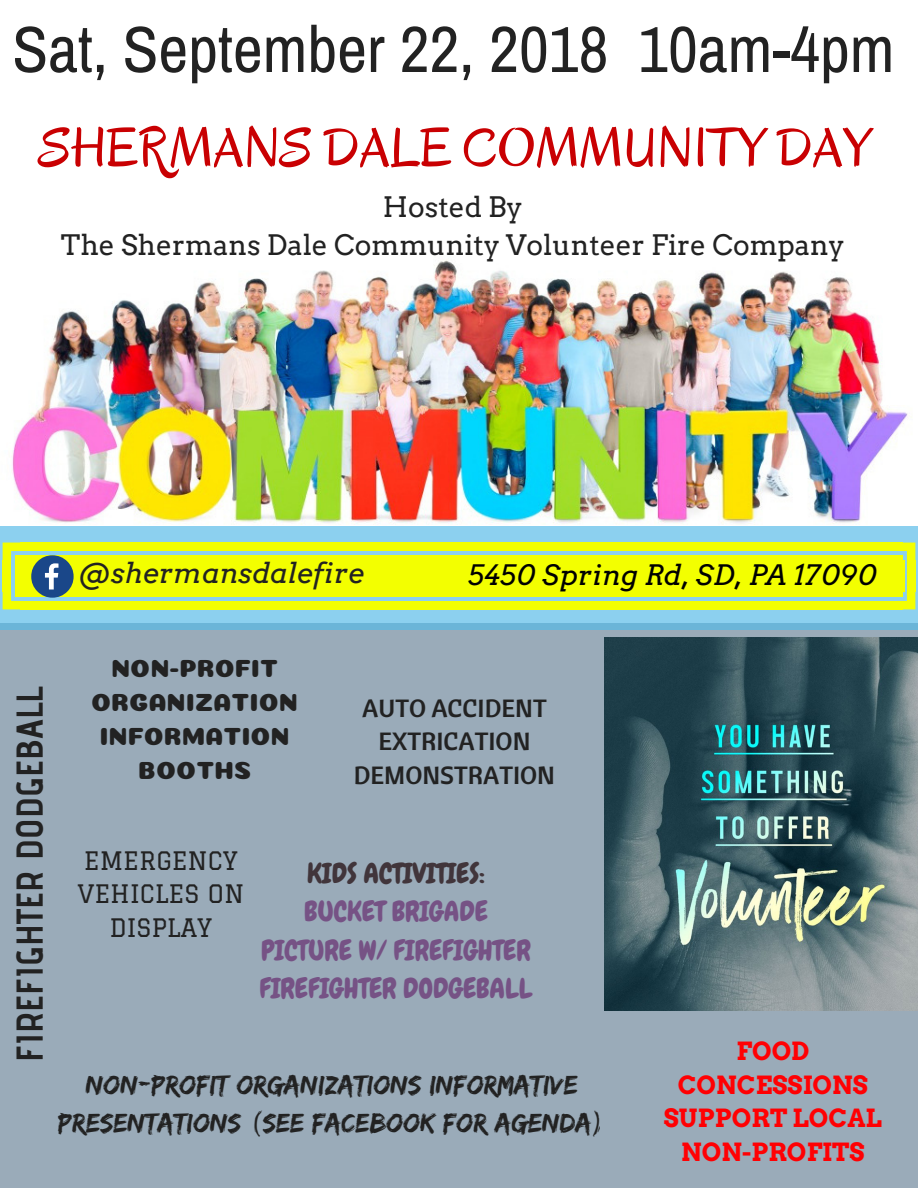
<style>
.page{position:relative;width:918px;height:1188px;background:#fff}
.page>*{position:absolute;margin:0;border:0;box-sizing:border-box;transform-origin:0 0}
.t1{font:65.4px "Archivo Narrow";color:#222}
.t2{font:55.95px "Oregano";color:#c90002}
.t3{font:700 37.35px "Advent Pro";color:#222}
.t4{font:28.05px/38.2px "Edo SZ";color:#222;text-align:center}
.t5{font:28.05px/38.2px "Chewy";color:#765285;text-align:center}
.t6{font:28.05px/38.2px "Arvo";color:#222;text-align:center}
.t7{font:italic 28.05px "Arvo";color:#000}
.t8{font:italic 28.05px "Arvo";color:#222}
.t9{font:28.05px "Chewy";color:#41353b}
.t10{font:24.9px/33.8px "Coiny";color:#222;text-align:center}
.t11{font:700 24.9px/33.8px "Arvo";color:#ff0003;text-align:center}
.t12{font:24.9px/33.8px "Cantora One";color:#222;text-align:center}
.t13{font:24.9px/33.8px "Graduate";color:#222;text-align:center}
</style>
<div class="page">
<div style="left:0;top:623px;width:918px;height:565px;background:#9aabb9"></div>
<img style="left:0;top:260px;width:918px;height:267px">
<svg style="left:5px;top:531px;width:909px;height:95px;background:#8ed0e0"></svg>
<svg style="left:914px;top:626px;width:4px;height:4px"></svg>
<svg style="left:0;top:531px;width:5px;height:95px"></svg>
<svg style="left:0;top:626px;width:4px;height:4px"></svg>
<svg style="left:914px;top:531px;width:4px;height:95px"></svg>
<hr style="left:4px;top:626px;width:910px;height:4px;background:#6bb5d8">
<svg style="left:914px;top:527px;width:4px;height:4px"></svg>
<svg style="left:0;top:527px;width:4px;height:4px"></svg>
<hr style="left:4px;top:527px;width:910px;height:4px;background:#8cd0ef">
<div style="left:15px;top:560px;width:889px;height:32px;background:#f3ff00"></div>
<svg style="left:897px;top:591px;width:18px;height:18px"></svg>
<div style="left:3px;top:560px;width:8px;height:32px;background:#f3ff00"></div>
<svg style="left:3px;top:591px;width:18px;height:18px"></svg>
<div style="left:907px;top:560px;width:8px;height:32px;background:#f3ff00"></div>
<div style="left:897px;top:560px;width:6px;height:32px;background:#f3ff00"></div>
<div style="left:20px;top:601px;width:882px;height:8px;background:#f3ff00"></div>
<div style="left:20px;top:591px;width:880px;height:6px;background:#f3ff00"></div>
<svg style="left:897px;top:543px;width:18px;height:18px"></svg>
<svg style="left:3px;top:543px;width:18px;height:18px"></svg>
<div style="left:20px;top:543px;width:882px;height:8px;background:#f3ff00"></div>
<div style="left:20px;top:555px;width:880px;height:6px;background:#f3ff00"></div>
<svg style="left:31px;top:555px;width:43px;height:43px"></svg>
<img style="left:604px;top:638px;width:314px;height:372px">
<h1 class="t1" style="left:12px;top:11px;width:884px">Sat, September 22, 2018 10am-4pm</h1>
<h2 class="t2" style="left:39px;top:113px;width:834px">SHERMANS DALE COMMUNITY DAY</h2>
<p class="t6" style="left:61px;top:188px;width:786px">Hosted By<br>The Shermans Dale Community Volunteer Fire Company</p>
<p class="t8" style="left:79px;top:556px;width:287px">@shermansdalefire</p>
<p class="t7" style="left:468px;top:558px;width:410px">5450 Spring Rd, SD, PA 17090</p>
<h3 class="t3" style="left:7px;top:1062px;width:377px;rotate:-90deg">FIREFIGHTER DODGEBALL</h3>
<p class="t10" style="left:91px;top:652px;width:208px">NON-PROFIT<br>ORGANIZATION<br>INFORMATION<br>BOOTHS</p>
<p class="t12" style="left:354px;top:690px;width:203px">AUTO ACCIDENT<br>EXTRICATION<br>DEMONSTRATION</p>
<p class="t13" style="left:77px;top:843px;width:168px">EMERGENCY<br>VEHICLES ON<br>DISPLAY</p>
<p class="t9" style="left:307px;top:856px;width:179px">KIDS ACTIVITIES:</p>
<p class="t5" style="left:260px;top:893px;width:274px">BUCKET BRIGADE<br>PICTURE W/ FIREFIGHTER<br>FIREFIGHTER DODGEBALL</p>
<p class="t4" style="left:58px;top:1065px;width:549px">NON-PROFIT ORGANIZATIONS INFORMATIVE<br>PRESENTATIONS (SEE FACEBOOK FOR AGENDA)</p>
<p class="t11" style="left:664px;top:1034px;width:220px">FOOD<br>CONCESSIONS<br>SUPPORT LOCAL<br>NON-PROFITS</p>
</div>
